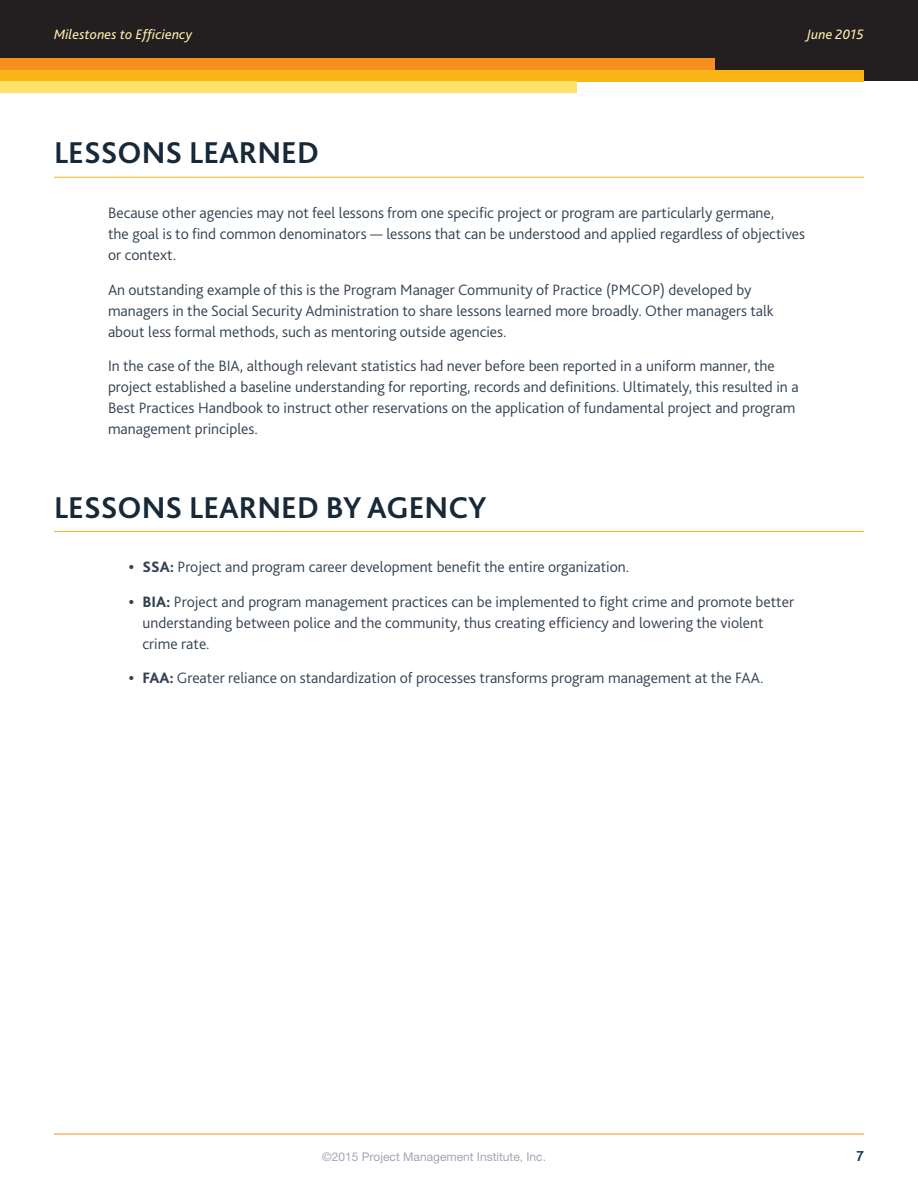
<style>
.page{position:relative;width:918px;height:1188px;background:#fff}
.page>*{position:absolute;margin:0;border:0;box-sizing:border-box;transform-origin:0 0}
.t1{font:700 31.5px "Bliss 2";color:#172938}
.t2{font:300 15.75px/21px "Bliss 2";color:#334150}
.t3{font:700 15px "Bliss 2";color:#00395c}
.t4{font:italic 14.25px "Bliss 2";letter-spacing:.01em;color:#ffedab}
.t5{font:12px "Helvetica Neue LT Pro";color:#a2a7b2}
.s1{font-weight:800}
</style>
<div class="page">
<div style="left:0;top:0;width:918px;height:81px;background:#231f20"></div>
<div style="left:0;top:58px;width:714px;height:12px;background:#f68f1e"></div>
<div style="left:0;top:70px;width:864px;height:11px;background:#fbb416"></div>
<div style="left:0;top:81px;width:577px;height:12px;background:#ffe068"></div>
<hr style="left:54px;top:1134px;width:810px;height:1px;background:#f68f1e">
<hr style="left:54px;top:177px;width:810px;height:1px;background:#fbb416">
<hr style="left:54px;top:531px;width:810px;height:1px;background:#fbb416">
<p class="t4" style="left:54px;top:25px;width:140px">Milestones to Efficiency</p>
<p class="t4" style="left:807px;top:25px;width:59px">June 2015</p>
<h1 class="t1" style="left:54px;top:133px;width:267px">LESSONS LEARNED</h1>
<p class="t2" style="left:108px;top:202px;width:699px">Because other agencies may not feel lessons from one specific project or program are particularly germane,<br>the goal is to find common denominators — lessons that can be understood and applied regardless of objectives or context.</p>
<p class="t2" style="left:108px;top:278px;width:667px">An outstanding example of this is the Program Manager Community of Practice (PMCOP) developed by managers in the Social Security Administration to share lessons learned more broadly. Other managers talk about less formal methods, such as mentoring outside agencies.</p>
<p class="t2" style="left:108px;top:355px;width:692px">In the case of the BIA, although relevant statistics had never before been reported in a uniform manner, the project established a baseline understanding for reporting, records and definitions. Ultimately, this resulted in a Best Practices Handbook to instruct other reservations on the application of fundamental project and program management principles.</p>
<h1 class="t1" style="left:54px;top:488px;width:434px">LESSONS LEARNED BY AGENCY</h1>
<p class="t2" style="left:129px;top:556px;width:502px"><span class="s1">• SSA:</span> Project and program career development benefit the entire organization.</p>
<p class="t2" style="left:142px;top:590px;width:653px;text-indent:-13px"><span class="s1">• BIA:</span> Project and program management practices can be implemented to fight crime and promote better understanding between police and the community, thus creating efficiency and lowering the violent crime rate.</p>
<p class="t2" style="left:129px;top:667px;width:636px"><span class="s1">• FAA:</span> Greater reliance on standardization of processes transforms program management at the FAA.</p>
<p class="t5" style="left:322px;top:1150px;width:225px">©2015 Project Management Institute, Inc.</p>
<p class="t3" style="left:857px;top:1147px;width:9px">7</p>
</div>
